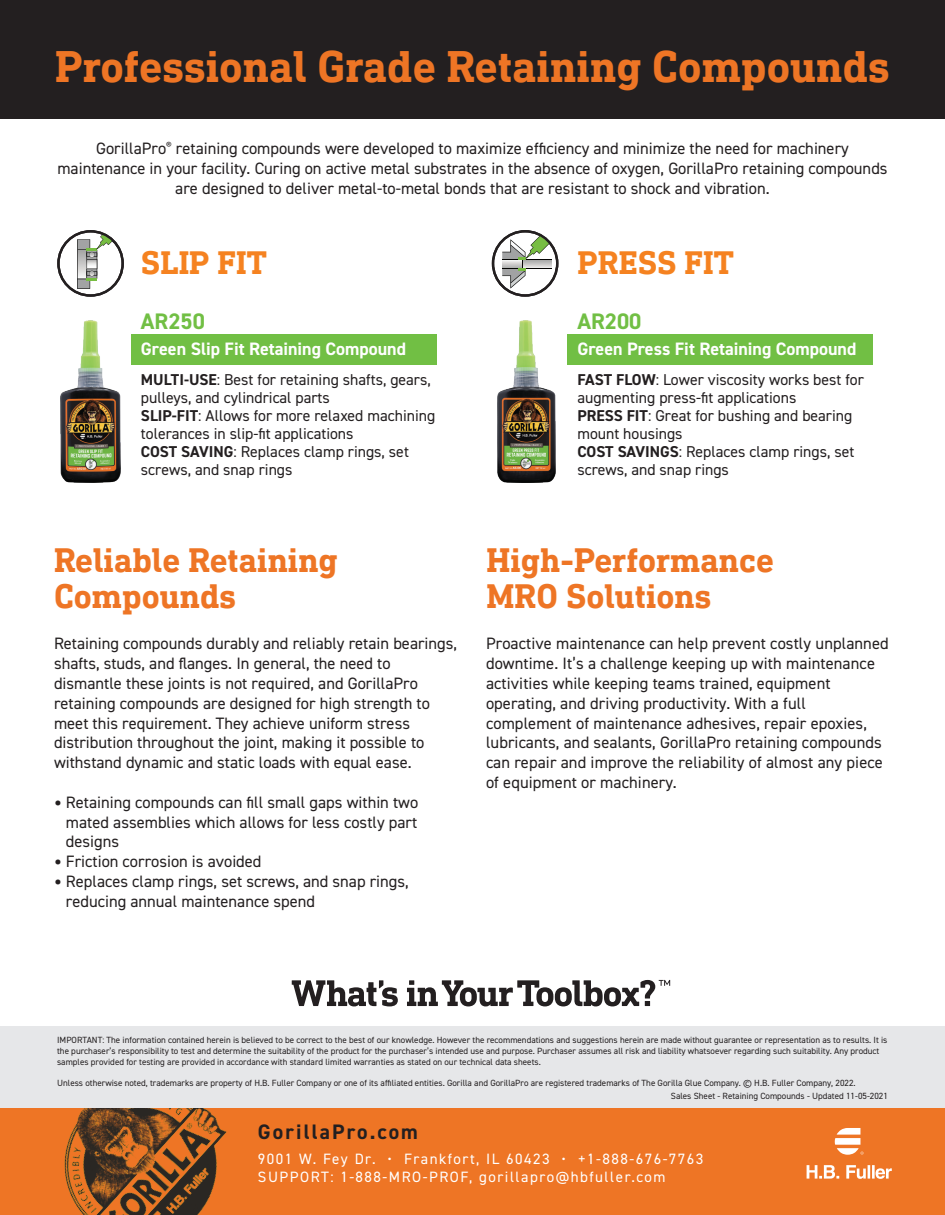
<style>
.page{position:relative;width:945px;height:1215px;background:#fff}
.page>*{position:absolute;margin:0;border:0;box-sizing:border-box;transform-origin:0 0}
.t1{font:700 45px "DIN Next Slab Pro";color:#ee7525}
.t2{font:700 34.5px/36px "DIN Next Slab Pro";color:#ee7525}
.t3{font:700 33px "DIN Next Slab Pro";color:#f58220}
.t4{font:700 22.5px "DIN2014";color:#71bf44}
.t5{font:700 21px "DIN2014";letter-spacing:.1em;color:#231f20}
.t6{font:700 18px "DIN2014";color:#fff}
.t7{font:16.5px/19.8px "DIN2014";color:#231f20}
.t8{font:15.75px/18px "DIN2014";color:#231f20}
.t9{font:15px/18px "DIN2014";letter-spacing:.1em;color:#fff}
.t10{font:9px/10.8px "DIN2014";color:#231f20}
.s1{font-weight:700}
.s2{font-family:"DIN Next Slab Pro";font-weight:700}
</style>
<div class="page">
<div style="left:0;top:1107px;width:945px;height:108px;background:#ee7525"></div>
<img style="left:24px;top:1107px;width:215px;height:108px">
<div style="left:567px;top:335px;width:305px;height:30px;background:#71bf44"></div>
<div style="left:131px;top:335px;width:305px;height:30px;background:#71bf44"></div>
<div style="left:0;top:0;width:945px;height:118px;background:#231f20"></div>
<img style="left:497px;top:321px;width:59px;height:162px">
<img style="left:61px;top:320px;width:59px;height:162px">
<svg style="left:493px;top:231px;width:64px;height:64px"></svg>
<svg style="left:502px;top:236px;width:51px;height:53px"></svg>
<div style="left:492px;top:230px;width:66px;height:67px;border:2px solid #231f20;border-radius:50%"></div>
<svg style="left:58px;top:231px;width:65px;height:65px"></svg>
<svg style="left:77px;top:233px;width:36px;height:56px"></svg>
<div style="left:57px;top:230px;width:67px;height:67px;border:2px solid #231f20;border-radius:50%"></div>
<svg style="left:807px;top:1165px;width:85px;height:14px"></svg>
<svg style="left:835px;top:1128px;width:29px;height:27px"></svg>
<div style="left:0;top:1026px;width:945px;height:81px;background:#e6e7e9"></div>
<svg style="left:292px;top:980px;width:106px;height:26px"></svg>
<svg style="left:407px;top:980px;width:263px;height:26px"></svg>
<h1 class="t1" style="left:55px;top:41px;width:836px">Professional Grade Retaining Compounds</h1>
<p class="t7" style="left:57px;top:138px;width:832px;text-align:center">GorillaPro<sup>®</sup> retaining compounds were developed to maximize efficiency and minimize the need for machinery maintenance in your facility. Curing on active metal substrates in the absence of oxygen, GorillaPro retaining compounds are designed to deliver metal-to-metal bonds that are resistant to shock and vibration.</p>
<h3 class="t3" style="left:141px;top:244px;width:127px">SLIP FIT</h3>
<h3 class="t3" style="left:577px;top:244px;width:158px">PRESS FIT</h3>
<h3 class="t4" style="left:141px;top:306px;width:65px">AR250</h3>
<p class="t6" style="left:141px;top:337px;width:267px">Green Slip Fit Retaining Compound</p>
<p class="t8" style="left:141px;top:370px;width:296px"><span class="s1">MULTI-USE</span>: Best for retaining shafts, gears, pulleys, and cylindrical parts<br><span class="s1">SLIP-FIT</span>: Allows for more relaxed machining tolerances in slip-fit applications<br><span class="s1">COST SAVING</span>: Replaces clamp rings, set screws, and snap rings</p>
<h3 class="t4" style="left:577px;top:306px;width:65px">AR200</h3>
<p class="t6" style="left:577px;top:337px;width:281px">Green Press Fit Retaining Compound</p>
<p class="t8" style="left:577px;top:370px;width:288px"><span class="s1">FAST FLOW</span>: Lower viscosity works best for augmenting press-fit applications<br><span class="s1">PRESS FIT</span>: Great for bushing and bearing mount housings<br><span class="s1">COST SAVINGS</span>: Replaces clamp rings, set screws, and snap rings</p>
<h2 class="t2" style="left:54px;top:542px;width:285px">Reliable Retaining<br>Compounds</h2>
<h2 class="t2" style="left:487px;top:542px;width:289px">High-Performance<br>MRO Solutions</h2>
<p class="t7" style="left:54px;top:634px;width:405px">Retaining compounds durably and reliably retain bearings, shafts, studs, and flanges. In general, the need to dismantle these joints is not required, and GorillaPro retaining compounds are designed for high strength to meet this requirement. They achieve uniform stress distribution throughout the joint, making it possible to withstand dynamic and static loads with equal ease.</p>
<p class="t7" style="left:66px;top:792px;width:354px;text-align:justify;text-indent:-12px"><span class="s2">•</span> Retaining compounds can fill small gaps within two mated assemblies which allows for less costly part designs</p>
<p class="t7" style="left:54px;top:851px;width:209px"><span class="s2">•</span> Friction corrosion is avoided</p>
<p class="t7" style="left:66px;top:871px;width:344px;text-indent:-12px"><span class="s2">•</span> Replaces clamp rings, set screws, and snap rings, reducing annual maintenance spend</p>
<p class="t7" style="left:486px;top:634px;width:404px">Proactive maintenance can help prevent costly unplanned downtime. It’s a challenge keeping up with maintenance activities while keeping teams trained, equipment operating, and driving productivity. With a full complement of maintenance adhesives, repair epoxies, lubricants, and sealants, GorillaPro retaining compounds can repair and improve the reliability of almost any piece of equipment or machinery.</p>
<p class="t10" style="left:57px;top:1035px;width:832px">IMPORTANT: The information contained herein is believed to be correct to the best of our knowledge. However the recommendations and suggestions herein are made without guarantee or representation as to results. It is the purchaser’s responsibility to test and determine the suitability of the product for the purchaser’s intended use and purpose. Purchaser assumes all risk and liability whatsoever regarding such suitability. Any product samples provided for testing are provided in accordance with standard limited warranties as stated on our technical data sheets.</p>
<p class="t10" style="left:671px;top:1077px;width:218px;line-height:12.6px;text-indent:-614px">Unless otherwise noted, trademarks are property of H.B. Fuller Company or one of its affiliated entities. Gorilla and GorillaPro are registered trademarks of The Gorilla Glue Company. © H.B. Fuller Company, 2022.<br>Sales Sheet - Retaining Compounds - Updated 11-05-2021</p>
<p class="t5" style="left:258px;top:1118px;width:162px">GorillaPro.com</p>
<p class="t9" style="left:258px;top:1150px;width:447px">9001 W. Fey Dr. • Frankfort, IL 60423 • +1-888-676-7763<br>SUPPORT: 1-888-MRO-PROF, gorillapro@hbfuller.com</p>
</div>
